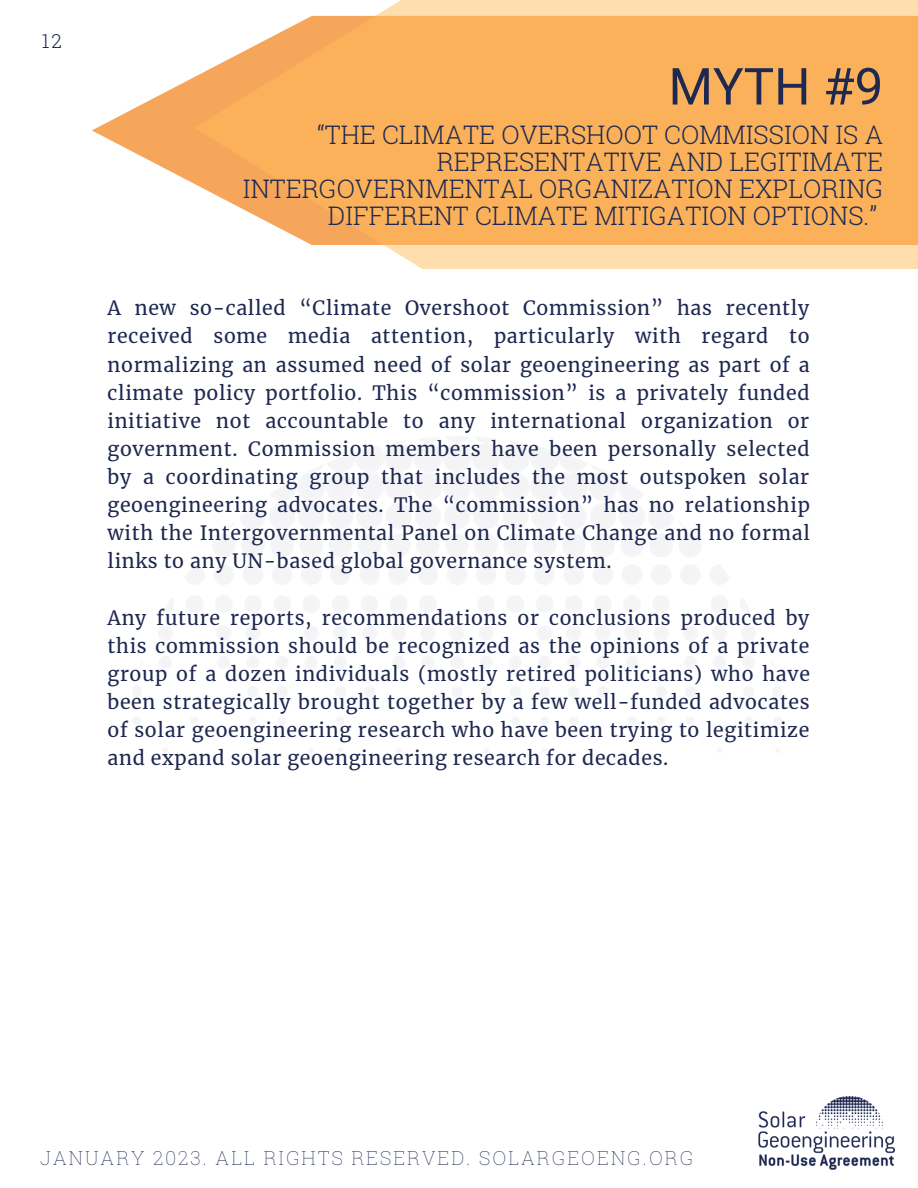
<style>
.page{position:relative;width:918px;height:1188px;background:#fff}
.page>*{position:absolute;margin:0;border:0;box-sizing:border-box;transform-origin:0 0}
.t1{font:51px "Roboto";color:#1e2850}
.t2{font:300 25.5px/27px "Roboto Slab";color:#1e2850;text-align:right}
.t3{font:19.5px/28.2px "Merriweather";letter-spacing:.035em;color:#1e2850;text-align:justify}
.t4{font:100 19.2px "Roboto Slab";letter-spacing:.105em;color:#1e2850}
.t5{font:300 19.2px "Roboto Slab";color:#1e2850}
</style>
<div class="page">
<svg style="left:92px;top:77px;width:102px;height:107px"></svg>
<svg style="left:194px;top:0;width:724px;height:269px;background:#fabb6f"></svg>
<img style="left:758px;top:1096px;width:136px;height:73px">
<p class="t5" style="left:42px;top:28px;width:22px">12</p>
<h1 class="t1" style="left:668px;top:57px;width:216px">MYTH #9</h1>
<h2 class="t2" style="left:243px;top:120px;width:642px">“THE CLIMATE OVERSHOOT COMMISSION IS A REPRESENTATIVE AND LEGITIMATE INTERGOVERNMENTAL ORGANIZATION EXPLORING DIFFERENT CLIMATE MITIGATION OPTIONS.”</h2>
<p class="t3" style="left:108px;top:294px;width:704px">A new so-called “Climate Overshoot Commission” has recently received some media attention, particularly with regard to normalizing an assumed need of solar geoengineering as part of a climate policy portfolio. This “commission” is a privately funded initiative not accountable to any international organization or government. Commission members have been personally selected by a coordinating group that includes the most outspoken solar geoengineering advocates. The “commission” has no relationship with the Intergovernmental Panel on Climate Change and no formal links to any UN-based global governance system.</p>
<p class="t3" style="left:108px;top:604px;width:704px">Any future reports, recommendations or conclusions produced by this commission should be recognized as the opinions of a private group of a dozen individuals (mostly retired politicians) who have been strategically brought together by a few well-funded advocates of solar geoengineering research who have been trying to legitimize and expand solar geoengineering research for decades.</p>
<p class="t4" style="left:40px;top:1145px;width:654px">JANUARY 2023. ALL RIGHTS RESERVED. SOLARGEOENG.ORG</p>
</div>
